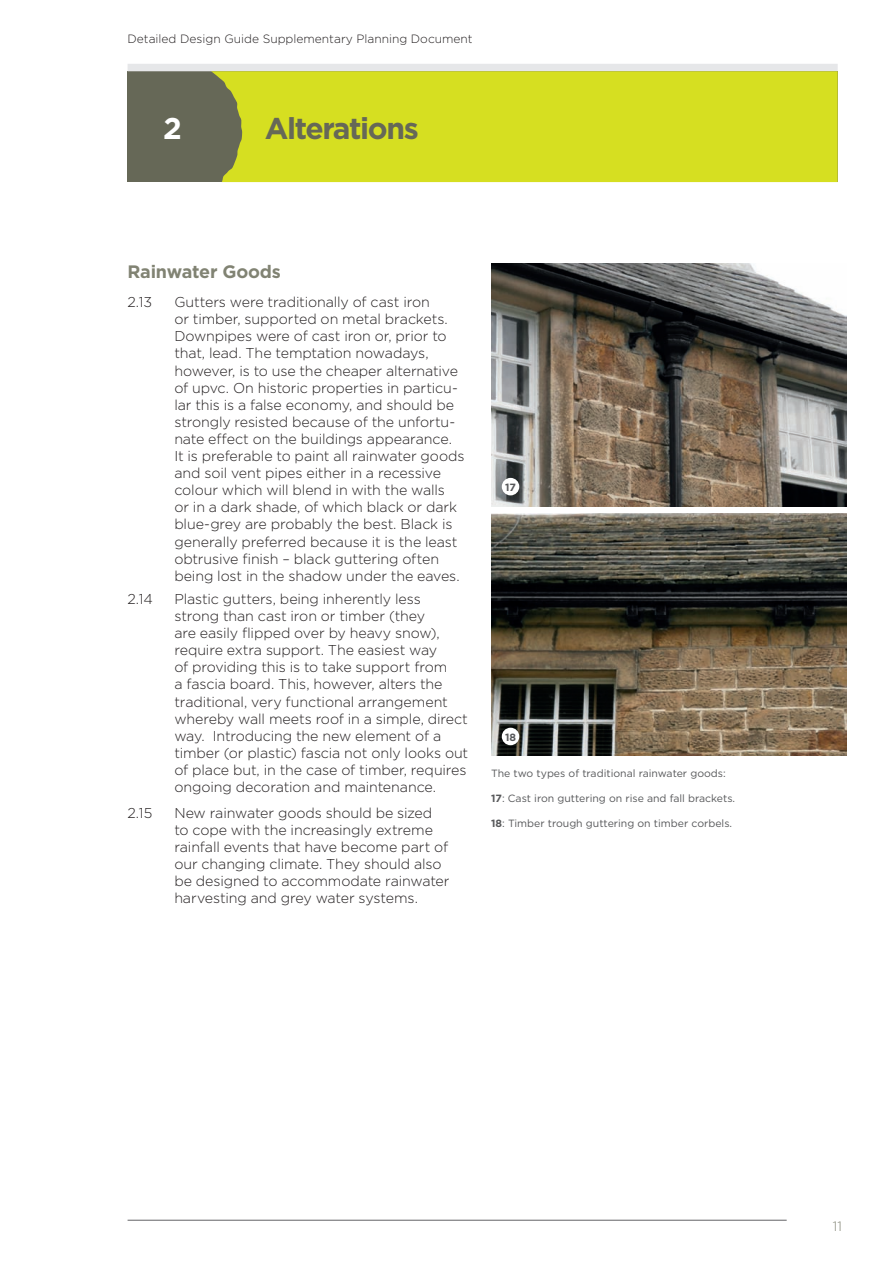
<style>
.page{position:relative;width:893px;height:1263px;background:#fff}
.page>*{position:absolute;margin:0;border:0;box-sizing:border-box;transform-origin:0 0}
.t1{font:700 30px "Gotham";letter-spacing:-.045em;color:#666857}
.t2{font:700 30px "Gotham";color:#fff}
.t3{font:700 18px "Gotham";letter-spacing:-.015em;color:#818373}
.t4{font:300 14.25px/17.1px "Gotham";letter-spacing:-.01em;color:#231f20}
.t5{font:300 13.5px "Gotham";color:#818373}
.t6{font:300 12px "Gotham";color:#231f20}
.t7{font:10.5px "Gotham";color:#57585a}
.t8{font:700 10.5px "Gotham";color:#57585a}
.s1{font-weight:700}
</style>
<div class="page">
<img style="left:491px;top:513px;width:355px;height:243px">
<img style="left:491px;top:264px;width:355px;height:242px">
<div style="left:502px;top:478px;width:17px;height:17px;background:#fff;border-radius:50%"></div>
<div style="left:502px;top:728px;width:17px;height:17px;background:#fff;border-radius:50%"></div>
<hr style="left:128px;top:1220px;width:659px;height:1px;background:#636366">
<div style="left:128px;top:72px;width:710px;height:110px;background:#666857"></div>
<div style="left:128px;top:64px;width:710px;height:7px;background:#e6e7e9"></div>
<div style="left:211px;top:71px;width:627px;height:111px;background:#d6df21"></div>
<p class="t6" style="left:128px;top:31px;width:347px">Detailed Design Guide Supplementary Planning Document</p>
<h1 class="t2" style="left:163px;top:108px;width:20px">2</h1>
<h1 class="t1" style="left:265px;top:108px;width:156px">Alterations</h1>
<p class="t3" style="left:128px;top:260px;width:155px">Rainwater Goods</p>
<p class="t4" style="left:128px;top:293px;width:26px">2.13</p>
<p class="t4" style="left:174px;top:293px;width:292px">Gutters were traditionally of cast iron<br>or timber, supported on metal brackets.<br>Downpipes were of cast iron or, prior to that, lead. The temptation nowadays, however, is to use the cheaper alternative of upvc. On historic properties in particu&shy;lar this is a false economy, and should be strongly resisted because of the unfortu&shy;nate effect on the buildings appearance.<br>It is preferable to paint all rainwater goods and soil vent pipes either in a recessive colour which will blend in with the walls<br>or in a dark shade, of which black or dark blue-grey are probably the best. Black is generally preferred because it is the least obtrusive finish – black guttering often being lost in the shadow under the eaves.</p>
<p class="t4" style="left:128px;top:590px;width:27px">2.14</p>
<p class="t4" style="left:174px;top:590px;width:295px">Plastic gutters, being inherently less strong than cast iron or timber (they<br>are easily flipped over by heavy snow), require extra support. The easiest way<br>of providing this is to take support from<br>a fascia board. This, however, alters the traditional, very functional arrangement whereby wall meets roof in a simple, direct way. Introducing the new element of a timber (or plastic) fascia not only looks out of place but, in the case of timber, requires ongoing decoration and maintenance.</p>
<p class="t4" style="left:128px;top:804px;width:26px">2.15</p>
<p class="t4" style="left:174px;top:804px;width:277px">New rainwater goods should be sized to cope with the increasingly extreme rainfall events that have become part of our changing climate. They should also be designed to accommodate rainwater harvesting and grey water systems.</p>
<p class="t8" style="left:505px;top:480px;width:12px">17</p>
<p class="t8" style="left:505px;top:730px;width:13px">18</p>
<p class="t7" style="left:491px;top:767px;width:236px">The two types of traditional rainwater goods:</p>
<p class="t7" style="left:491px;top:792px;width:246px"><span class="s1">17</span>: Cast iron guttering on rise and fall brackets.</p>
<p class="t7" style="left:491px;top:817px;width:242px"><span class="s1">18</span>: Timber trough guttering on timber corbels.</p>
<p class="t5" style="left:833px;top:1218px;width:11px">11</p>
</div>
